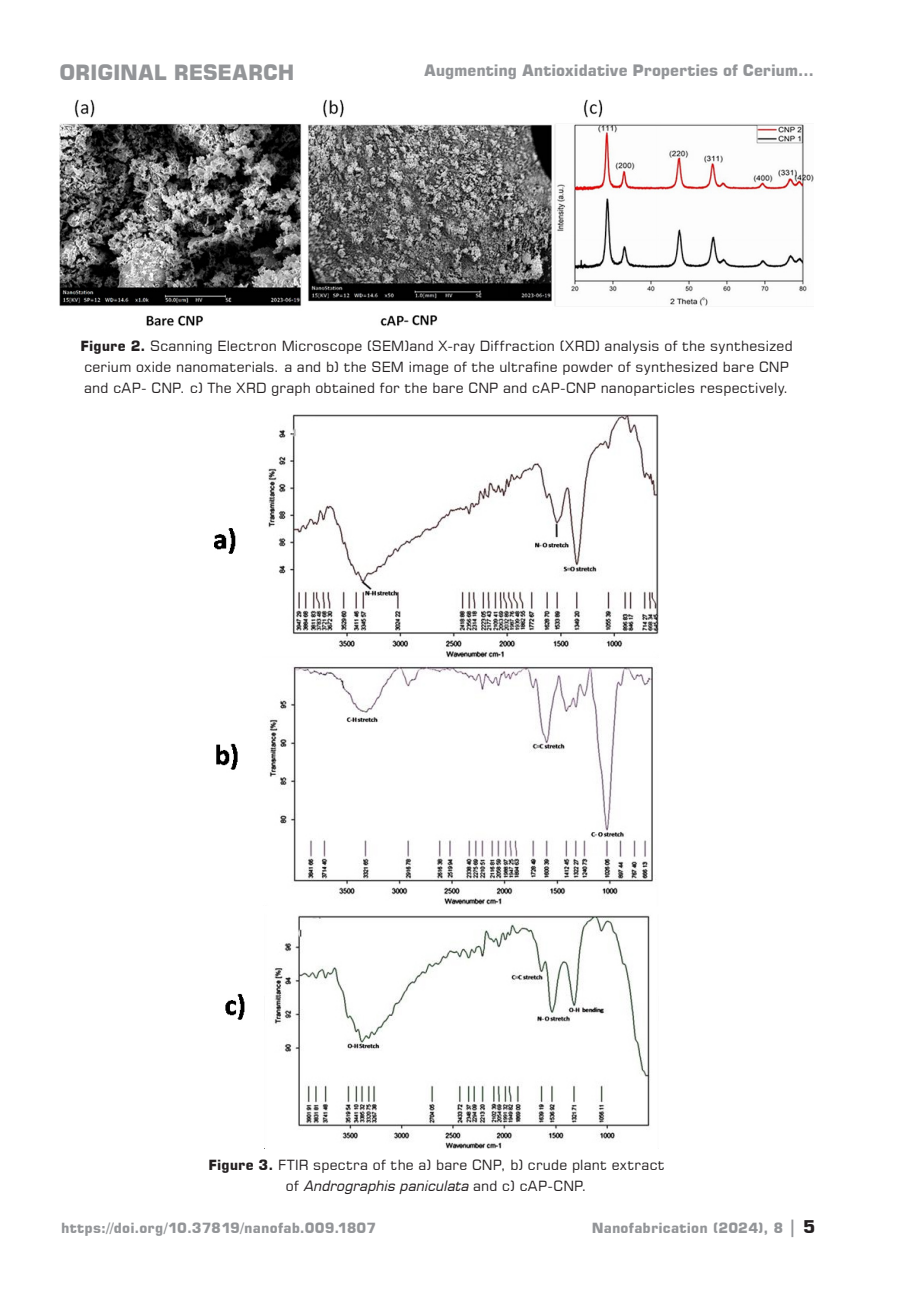
<style>
.page{position:relative;width:913px;height:1290px;background:#fff}
.page>*{position:absolute;margin:0;border:0;box-sizing:border-box;transform-origin:0 0}
.t1{font:700 21px "Square 721 BT";letter-spacing:-.005em;color:#939598}
.t2{font:700 15.75px "Square 721 BT";letter-spacing:-.005em;color:#939598}
.Pie_de_foto{font:14px/21px "Square 721 BT";letter-spacing:.015em;color:#231f20}
.t3{font:700 14px "Square 721 BT";letter-spacing:.01em;color:#939598}
.s1{font-weight:700}
.s2{font-family:"Square 721 BT Italic"}
.s3{font-size:17.5px}
.s4{font-size:17.5px;color:#231f20}
</style>
<div class="page">
<img style="left:60px;top:99px;width:754px;height:227px">
<img style="left:215px;top:414px;width:444px;height:734px">
<h1 class="t1" style="left:60px;top:60px;width:236px">ORIGINAL RESEARCH</h1>
<p class="t2" style="left:424px;top:61px;width:391px">Augmenting Antioxidative Properties of Cerium…</p>
<p class="Pie_de_foto" style="left:80px;top:335px;width:714px"><span class="s1">Figure 2.</span> Scanning Electron Microscope (SEM)and X-ray Diffraction (XRD) analysis of the synthesized cerium oxide nanomaterials. a and b) the SEM image of the ultrafine powder of synthesized bare CNP and cAP- CNP. c) The XRD graph obtained for the bare CNP and cAP-CNP nanoparticles respectively.</p>
<p class="Pie_de_foto" style="left:208px;top:1154px;width:458px;text-align:center"><span class="s1">Figure 3.</span> FTIR spectra of the a) bare CNP, b) crude plant extract of <span class="s2">Andrographis paniculata</span> and c) cAP-CNP.</p>
<p class="t3" style="left:61px;top:1220px;width:317px">https://doi.org/10.37819/nanofab.009.1807</p>
<p class="t3" style="left:592px;top:1220px;width:225px">Nanofabrication (2024), 8 <span class="s3">|</span> <span class="s4">5</span></p>
</div>
